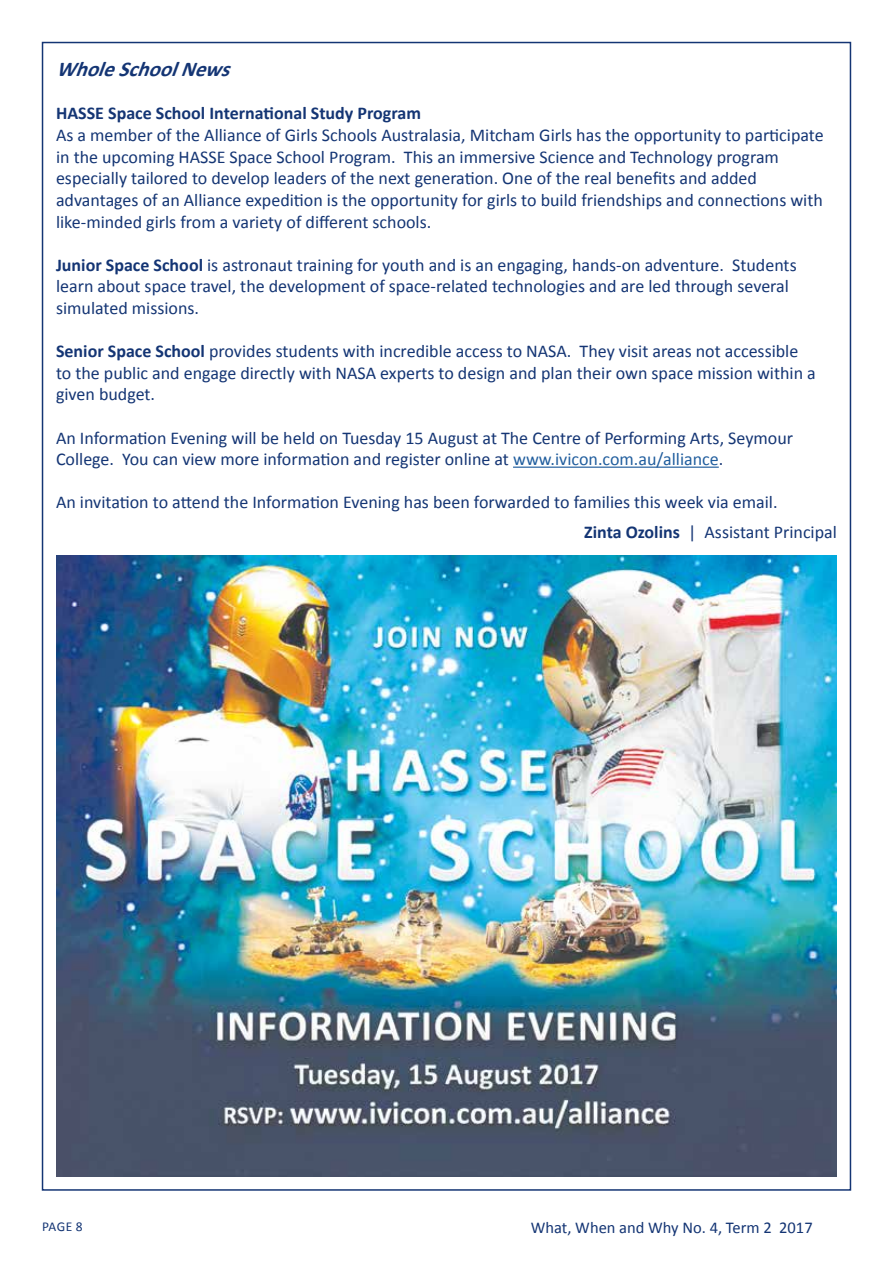
<style>
.page{position:relative;width:893px;height:1263px;background:#fff}
.page>*{position:absolute;margin:0;border:0;box-sizing:border-box;transform-origin:0 0}
.t1{font:italic 700 21px "Calibri";color:#143574}
.t2{font:18px/21.6px "Calibri";color:#143574}
.t3{font:700 18px "Calibri";color:#143574}
.t4{font:16.5px "Calibri";color:#143574}
.t5{font:13.5px "Calibri";color:#143574}
.s1{font-weight:700}
.s2{color:#215e9e}
</style>
<div class="page">
<hr style="left:513px;top:467px;width:206px;height:1px;background:#215e9e">
<img style="left:56px;top:556px;width:781px;height:620px">
<p class="t1" style="left:56px;top:56px;width:184px">WholeSchoolNews</p>
<p class="t3" style="left:56px;top:102px;width:366px">HASSE Space School International Study Program</p>
<p class="t2" style="left:56px;top:124px;width:769px">As a member of the Alliance of Girls Schools Australasia, Mitcham Girls has the opportunity to participate in the upcoming HASSE Space School Program. This an immersive Science and Technology program especially tailored to develop leaders of the next generation. One of the real benefits and added advantages of an Alliance expedition is the opportunity for girls to build friendships and connections with like-minded girls from a variety of different schools.</p>
<p class="t2" style="left:56px;top:254px;width:742px"><span class="s1">Junior Space School</span> is astronaut training for youth and is an engaging, hands-on adventure. Students learn about space travel, the development of space-related technologies and are led through several simulated missions.</p>
<p class="t2" style="left:56px;top:340px;width:761px"><span class="s1">Senior Space School</span> provides students with incredible access to NASA. They visit areas not accessible to the public and engage directly with NASA experts to design and plan their own space mission within a given budget.</p>
<p class="t2" style="left:56px;top:427px;width:739px">An Information Evening will be held on Tuesday 15 August at The Centre of Performing Arts, Seymour<br>College. You can view more information and register online at <span class="s2">www.ivicon.com.au/alliance</span>.</p>
<p class="t2" style="left:584px;top:487px;width:254px;line-height:30.2px;text-indent:-528px">An invitation to attend the Information Evening has been forwarded to families this week via email.<br><span class="s1">Zinta Ozolins</span> | Assistant Principal</p>
<p class="t5" style="left:42px;top:1217px;width:42px">PAGE 8</p>
<p class="t4" style="left:531px;top:1217px;width:283px">What, When and Why No. 4, Term 2 2017</p>
</div>
